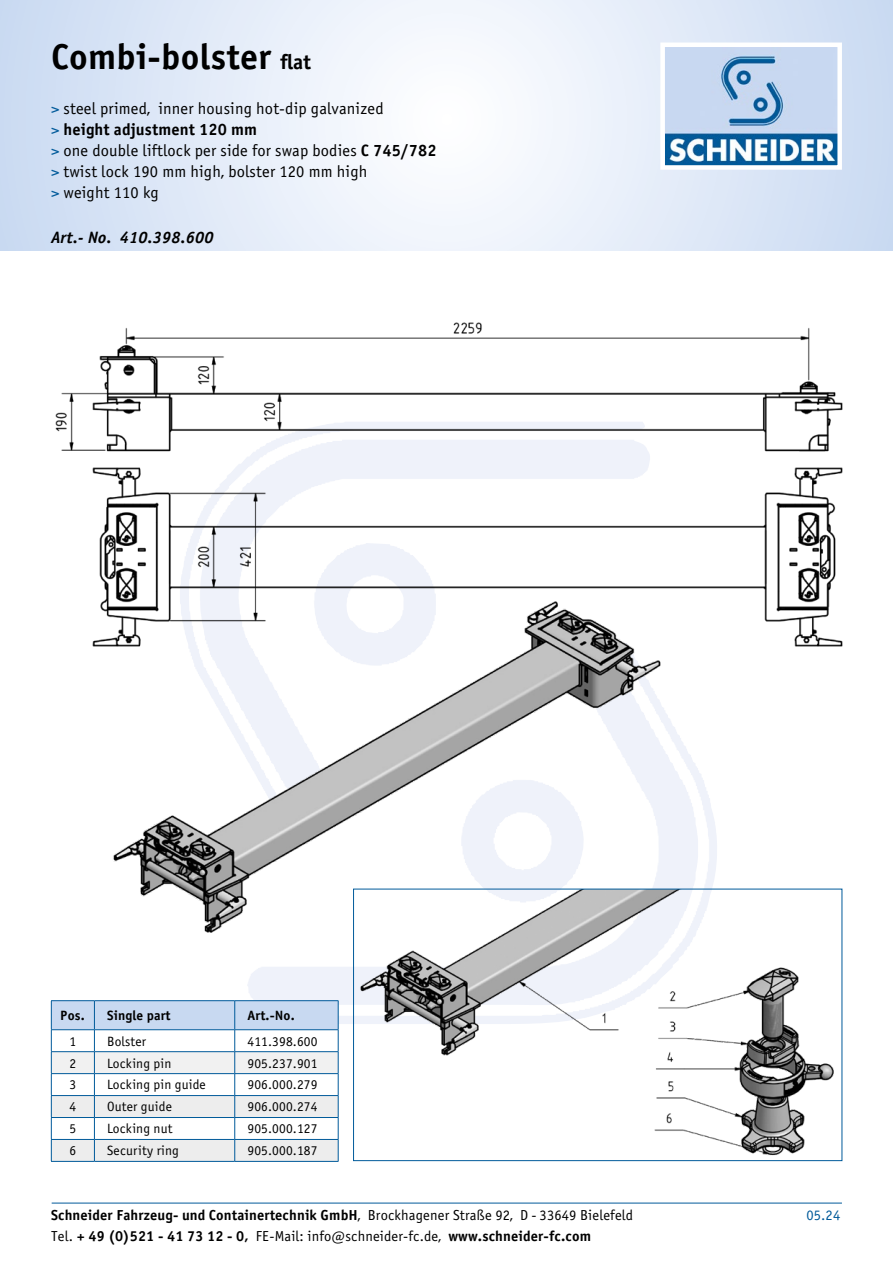
<style>
.page{position:relative;width:893px;height:1263px;background:#fff}
.page>*{position:absolute;margin:0;border:0;box-sizing:border-box;transform-origin:0 0}
.t1{font:36px "Officina Sans Bold ITC";letter-spacing:.01em;color:#000}
.t2{font:16.5px/21px "Officina Sans Book ITC";letter-spacing:.01em;color:#000}
.t3{font:16.5px "Officina Sans Bold ITC";letter-spacing:.01em;color:#000}
.t4{font:italic 16.5px "Officina Sans Bold ITC";letter-spacing:.01em;color:#000}
.t5{font:14.55px "Officina Sans Bold ITC";letter-spacing:.01em;color:#000}
.t6{font:14.55px "Officina Sans Book ITC";color:#005a9a}
.t7{font:13.5px "Officina Sans Book ITC";letter-spacing:.01em;color:#000}
.t8{font:13.5px "Officina Sans Bold ITC";letter-spacing:.01em;color:#000}
.s1{font-size:21px}
.s2{color:#005a9a}
.s3{font-family:"Officina Sans Book ITC";color:#005a9a}
.s4{font-family:"Officina Sans Bold ITC"}
.s5{font-family:"Officina Sans Book ITC"}
</style>
<div class="page">
<svg style="left:0;top:0;width:893px;height:251px"></svg>
<img style="left:665px;top:48px;width:172px;height:117px">
<div style="left:660px;top:43px;width:182px;height:127px;border:4px solid #fff"></div>
<hr style="left:52px;top:1203px;width:790px;height:1px;background:#005a9a">
<hr style="left:51px;top:1000px;width:43px;height:1px;background:#005a9a">
<hr style="left:51px;top:1161px;width:43px;height:1px;background:#005a9a">
<hr style="left:94px;top:1000px;width:141px;height:1px;background:#005a9a">
<hr style="left:94px;top:1161px;width:141px;height:1px;background:#005a9a">
<hr style="left:235px;top:1000px;width:103px;height:1px;background:#005a9a">
<svg style="left:51px;top:1001px;width:288px;height:160px"></svg>
<hr style="left:235px;top:1161px;width:103px;height:1px;background:#005a9a">
<img style="left:355px;top:932px;width:479px;height:224px">
<img style="left:55px;top:322px;width:788px;height:610px">
<h1 class="t1" style="left:51px;top:34px;width:262px">Combi-bolster <span class="s1">flat</span></h1>
<p class="t2" style="left:51px;top:98px;width:334px"><span class="s2">&gt;</span> steel primed, inner housing hot-dip galvanized</p>
<p class="t3" style="left:51px;top:119px;width:208px"><span class="s3">&gt;</span> height adjustment 120 mm</p>
<p class="t2" style="left:51px;top:140px;width:387px"><span class="s2">&gt;</span> one double liftlock per side for swap bodies <span class="s4">C 745/782 </span><span class="s2">&gt;</span> twist lock 190 mm high, bolster 120 mm high<br><span class="s2">&gt;</span> weight 110 kg</p>
<p class="t4" style="left:51px;top:227px;width:164px">Art.- No. 410.398.600</p>
<p class="t8" style="left:60px;top:1007px;width:26px">Pos.</p>
<p class="t8" style="left:107px;top:1007px;width:65px">Single part</p>
<p class="t8" style="left:247px;top:1007px;width:49px">Art.-No.</p>
<p class="t7" style="left:69px;top:1033px;width:8px">1</p>
<p class="t7" style="left:107px;top:1033px;width:40px">Bolster</p>
<p class="t7" style="left:247px;top:1033px;width:72px">411.398.600</p>
<p class="t7" style="left:69px;top:1055px;width:8px">2</p>
<p class="t7" style="left:107px;top:1055px;width:66px">Locking pin</p>
<p class="t7" style="left:247px;top:1055px;width:72px">905.237.901</p>
<p class="t7" style="left:69px;top:1077px;width:8px">3</p>
<p class="t7" style="left:107px;top:1077px;width:100px">Locking pin guide</p>
<p class="t7" style="left:247px;top:1077px;width:72px">906.000.279</p>
<p class="t7" style="left:69px;top:1099px;width:8px">4</p>
<p class="t7" style="left:107px;top:1099px;width:66px">Outer guide</p>
<p class="t7" style="left:247px;top:1099px;width:72px">906.000.274</p>
<p class="t7" style="left:69px;top:1121px;width:8px">5</p>
<p class="t7" style="left:107px;top:1121px;width:67px">Locking nut</p>
<p class="t7" style="left:247px;top:1121px;width:72px">905.000.127</p>
<p class="t7" style="left:69px;top:1143px;width:8px">6</p>
<p class="t7" style="left:107px;top:1143px;width:73px">Security ring</p>
<p class="t7" style="left:247px;top:1143px;width:72px">905.000.187</p>
<p class="t5" style="left:51px;top:1206px;width:584px">Schneider Fahrzeug- und Containertechnik GmbH<span class="s5">, Brockhagener Straße 92, D - 33649 Bielefeld</span></p>
<p class="t6" style="left:806px;top:1206px;width:35px">05.24</p>
<p class="t5" style="left:51px;top:1227px;width:541px"><span class="s5">Tel.</span> + 49 (0)521 - 41 73 12 - 0, <span class="s5">FE-Mail: info@schneider-fc.de,</span> www.schneider-fc.com</p>
</div>
